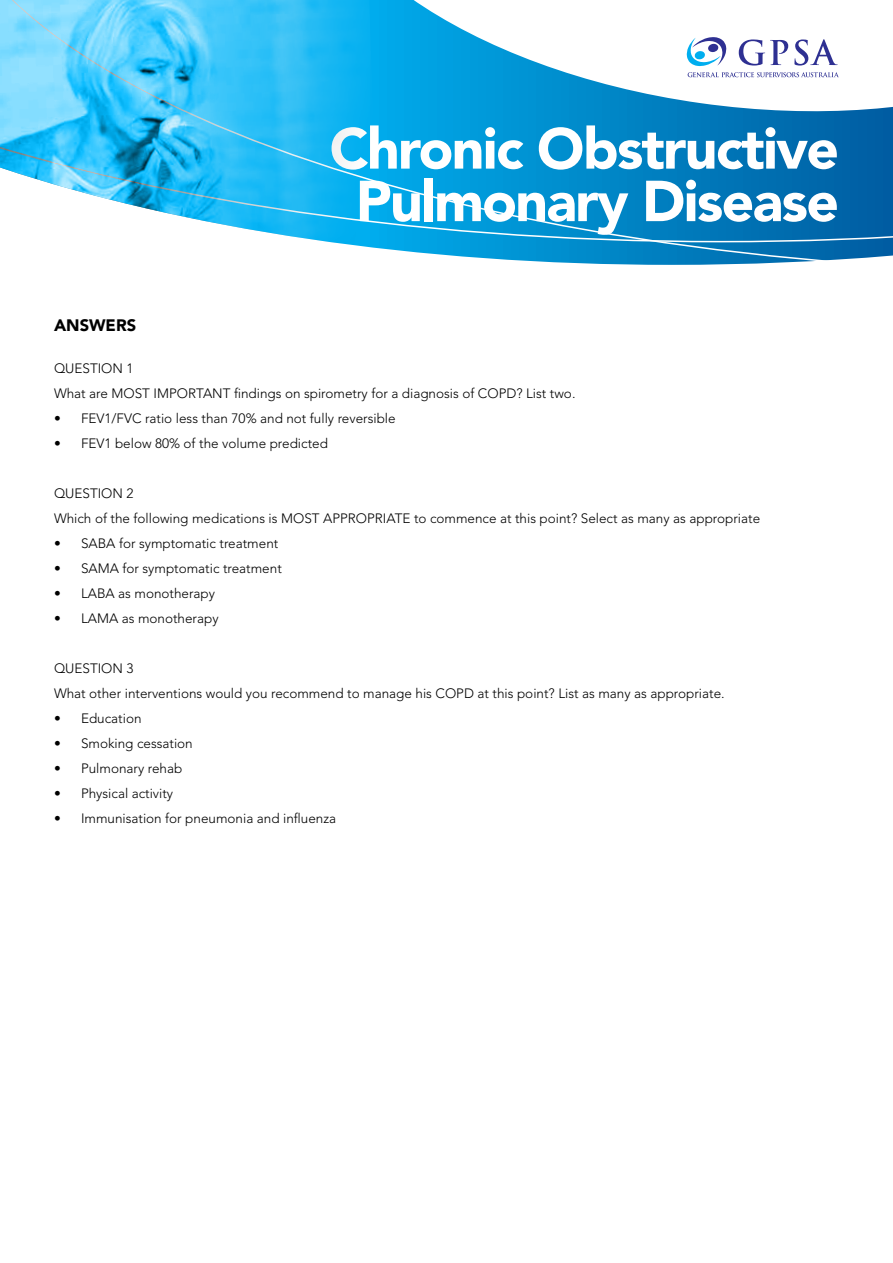
<style>
.page{position:relative;width:893px;height:1263px;background:#fff}
.page>*{position:absolute;margin:0;border:0;box-sizing:border-box;transform-origin:0 0}
.t1{font:900 57.15px/52.5px "Avenir LT Std";letter-spacing:-.03em;color:#fff;text-align:center}
.t2{font:900 16.5px "Avenir LT Std";color:#000}
.t3{font:300 13.5px/25px "Avenir LT Std";color:#000}
</style>
<div class="page">
<svg style="left:378px;top:242px;width:515px;height:23px"></svg>
<svg style="left:378px;top:0;width:515px;height:242px"></svg>
<img style="left:0;top:0;width:378px;height:249px">
<svg style="left:687px;top:37px;width:39px;height:29px"></svg>
<svg style="left:688px;top:72px;width:151px;height:5px"></svg>
<svg style="left:739px;top:39px;width:49px;height:27px"></svg>
<svg style="left:794px;top:39px;width:44px;height:27px"></svg>
<h1 class="t1" style="left:330px;top:122px;width:511px">Chronic Obstructive<br>Pulmonary Disease</h1>
<p class="t2" style="left:54px;top:316px;width:84px">ANSWERS</p>
<p class="t3" style="left:54px;top:356px;width:523px">QUESTION 1<br>What are MOST IMPORTANT findings on spirometry for a diagnosis of COPD? List two.</p>
<p class="t3" style="left:54px;top:406px;width:343px">• FEV1/FVC ratio less than 70% and not fully reversible</p>
<p class="t3" style="left:54px;top:431px;width:275px">• FEV1 below 80% of the volume predicted</p>
<p class="t3" style="left:54px;top:481px;width:708px">QUESTION 2<br>Which of the following medications is MOST APPROPRIATE to commence at this point? Select as many as appropriate</p>
<p class="t3" style="left:54px;top:531px;width:226px">• SABA for symptomatic treatment</p>
<p class="t3" style="left:54px;top:556px;width:229px">• SAMA for symptomatic treatment</p>
<p class="t3" style="left:54px;top:581px;width:163px">• LABA as monotherapy</p>
<p class="t3" style="left:54px;top:606px;width:166px">• LAMA as monotherapy</p>
<p class="t3" style="left:54px;top:656px;width:672px">QUESTION 3<br>What other interventions would you recommend to manage his COPD at this point? List as many as appropriate.</p>
<p class="t3" style="left:54px;top:706px;width:89px">• Education</p>
<p class="t3" style="left:54px;top:731px;width:140px">• Smoking cessation</p>
<p class="t3" style="left:54px;top:756px;width:130px">• Pulmonary rehab</p>
<p class="t3" style="left:54px;top:781px;width:121px">• Physical activity</p>
<p class="t3" style="left:54px;top:806px;width:284px">• Immunisation for pneumonia and influenza</p>
</div>
